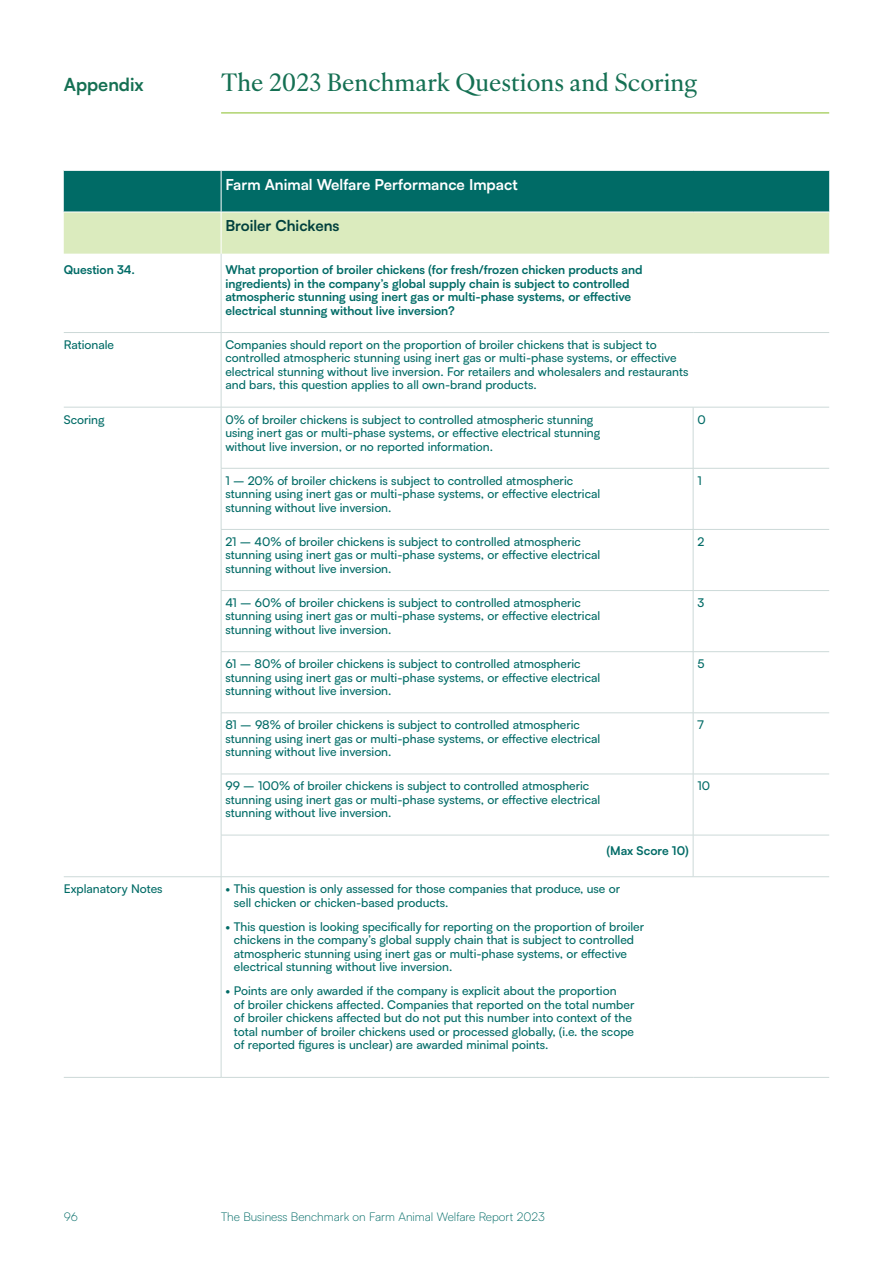
<style>
.page{position:relative;width:893px;height:1263px;background:#fff}
.page>*{position:absolute;margin:0;border:0;box-sizing:border-box;transform-origin:0 0}
.t1{font:500 24px "Ivy Ora Text";color:#157053}
.t2{font:700 18px "Satoshi";color:#157053}
.t3{font:700 15px "Satoshi";color:#fff}
.t4{font:700 15px "Satoshi";color:#00403d}
.t5{font:500 12px/13.5px "Satoshi";color:#006b66}
.t6{font:700 12px/13.5px "Satoshi";color:#006b66}
.t7{font:300 12px "Satoshi";color:#006b66}
</style>
<div class="page">
<svg style="left:64px;top:171px;width:765px;height:83px;background:#6fac93"></svg>
<hr style="left:221px;top:254px;width:1px;height:78px;background:#ccd9d8">
<hr style="left:64px;top:332px;width:157px;height:1px;background:#ccd9d8">
<hr style="left:221px;top:332px;width:472px;height:1px;background:#ccd9d8">
<hr style="left:221px;top:333px;width:1px;height:74px;background:#ccd9d8">
<hr style="left:693px;top:332px;width:136px;height:1px;background:#ccd9d8">
<hr style="left:64px;top:407px;width:157px;height:1px;background:#ccd9d8">
<hr style="left:221px;top:407px;width:472px;height:1px;background:#ccd9d8">
<hr style="left:221px;top:407px;width:1px;height:61px;background:#ccd9d8">
<hr style="left:693px;top:407px;width:136px;height:1px;background:#ccd9d8">
<hr style="left:693px;top:407px;width:1px;height:61px;background:#ccd9d8">
<hr style="left:221px;top:468px;width:472px;height:1px;background:#ccd9d8">
<hr style="left:221px;top:468px;width:1px;height:61px;background:#ccd9d8">
<hr style="left:693px;top:468px;width:136px;height:1px;background:#ccd9d8">
<hr style="left:693px;top:468px;width:1px;height:61px;background:#ccd9d8">
<hr style="left:221px;top:529px;width:472px;height:1px;background:#ccd9d8">
<hr style="left:221px;top:530px;width:1px;height:60px;background:#ccd9d8">
<hr style="left:693px;top:529px;width:136px;height:1px;background:#ccd9d8">
<hr style="left:693px;top:530px;width:1px;height:60px;background:#ccd9d8">
<hr style="left:221px;top:590px;width:472px;height:1px;background:#ccd9d8">
<hr style="left:221px;top:591px;width:1px;height:60px;background:#ccd9d8">
<hr style="left:693px;top:590px;width:136px;height:1px;background:#ccd9d8">
<hr style="left:693px;top:591px;width:1px;height:60px;background:#ccd9d8">
<hr style="left:221px;top:651px;width:472px;height:1px;background:#ccd9d8">
<hr style="left:221px;top:652px;width:1px;height:61px;background:#ccd9d8">
<hr style="left:693px;top:651px;width:136px;height:1px;background:#ccd9d8">
<hr style="left:693px;top:652px;width:1px;height:61px;background:#ccd9d8">
<hr style="left:221px;top:712px;width:472px;height:1px;background:#ccd9d8">
<hr style="left:221px;top:713px;width:1px;height:61px;background:#ccd9d8">
<hr style="left:693px;top:712px;width:136px;height:1px;background:#ccd9d8">
<hr style="left:693px;top:713px;width:1px;height:61px;background:#ccd9d8">
<hr style="left:221px;top:774px;width:472px;height:1px;background:#ccd9d8">
<hr style="left:221px;top:774px;width:1px;height:61px;background:#ccd9d8">
<hr style="left:693px;top:774px;width:136px;height:1px;background:#ccd9d8">
<hr style="left:693px;top:774px;width:1px;height:61px;background:#ccd9d8">
<hr style="left:221px;top:835px;width:472px;height:1px;background:#ccd9d8">
<hr style="left:221px;top:835px;width:1px;height:41px;background:#ccd9d8">
<hr style="left:693px;top:835px;width:136px;height:1px;background:#ccd9d8">
<hr style="left:693px;top:835px;width:1px;height:41px;background:#ccd9d8">
<hr style="left:64px;top:876px;width:157px;height:1px;background:#ccd9d8">
<hr style="left:221px;top:876px;width:472px;height:1px;background:#ccd9d8">
<hr style="left:221px;top:877px;width:1px;height:200px;background:#ccd9d8">
<hr style="left:693px;top:876px;width:136px;height:1px;background:#ccd9d8">
<hr style="left:64px;top:1077px;width:157px;height:1px;background:#ccd9d8">
<hr style="left:221px;top:1077px;width:472px;height:1px;background:#ccd9d8">
<hr style="left:693px;top:1077px;width:136px;height:1px;background:#ccd9d8">
<hr style="left:64px;top:212px;width:157px;height:1px;background:#fff">
<hr style="left:221px;top:212px;width:472px;height:1px;background:#fff">
<hr style="left:693px;top:212px;width:136px;height:1px;background:#fff">
<hr style="left:221px;top:171px;width:1px;height:41px;background:#fff">
<hr style="left:221px;top:212px;width:1px;height:42px;background:#fff">
<hr style="left:221px;top:113px;width:608px;height:1px;background:#87bd26">
<h2 class="t2" style="left:64px;top:72px;width:82px">Appendix</h2>
<h1 class="t1" style="left:221px;top:64px;width:478px">The 2023 Benchmark Questions and Scoring</h1>
<p class="t3" style="left:225px;top:173px;width:294px">Farm Animal Welfare Performance Impact</p>
<p class="t4" style="left:225px;top:215px;width:116px">Broiler Chickens</p>
<p class="t6" style="left:64px;top:262px;width:73px">Question 34.</p>
<p class="t6" style="left:225px;top:262px;width:419px">What proportion of broiler chickens (for fresh/frozen chicken products and ingredients) in the company’s global supply chain is subject to controlled atmospheric stunning using inert gas or multi-phase systems, or effective electrical stunning without live inversion?</p>
<p class="t5" style="left:64px;top:337px;width:52px">Rationale</p>
<p class="t5" style="left:225px;top:337px;width:465px">Companies should report on the proportion of broiler chickens that is subject to controlled atmospheric stunning using inert gas or multi-phase systems, or effective electrical stunning without live inversion. For retailers and wholesalers and restaurants and bars, this question applies to all own-brand products.</p>
<p class="t5" style="left:64px;top:412px;width:42px">Scoring</p>
<p class="t5" style="left:225px;top:412px;width:376px">0% of broiler chickens is subject to controlled atmospheric stunning using inert gas or multi-phase systems, or effective electrical stunning without live inversion, or no reported information.</p>
<p class="t5" style="left:697px;top:412px;width:10px">0</p>
<p class="t5" style="left:225px;top:473px;width:376px">1 – 20% of broiler chickens is subject to controlled atmospheric stunning using inert gas or multi-phase systems, or effective electrical stunning without live inversion.</p>
<p class="t5" style="left:697px;top:473px;width:6px">1</p>
<p class="t5" style="left:225px;top:534px;width:376px">21 – 40% of broiler chickens is subject to controlled atmospheric stunning using inert gas or multi-phase systems, or effective electrical stunning without live inversion.</p>
<p class="t5" style="left:697px;top:534px;width:8px">2</p>
<p class="t5" style="left:225px;top:595px;width:376px">41 – 60% of broiler chickens is subject to controlled atmospheric stunning using inert gas or multi-phase systems, or effective electrical stunning without live inversion.</p>
<p class="t5" style="left:697px;top:595px;width:8px">3</p>
<p class="t5" style="left:225px;top:656px;width:376px">61 – 80% of broiler chickens is subject to controlled atmospheric stunning using inert gas or multi-phase systems, or effective electrical stunning without live inversion.</p>
<p class="t5" style="left:697px;top:656px;width:9px">5</p>
<p class="t5" style="left:225px;top:717px;width:376px">81 – 98% of broiler chickens is subject to controlled atmospheric stunning using inert gas or multi-phase systems, or effective electrical stunning without live inversion.</p>
<p class="t5" style="left:697px;top:717px;width:8px">7</p>
<p class="t5" style="left:225px;top:779px;width:376px">99 – 100% of broiler chickens is subject to controlled atmospheric stunning using inert gas or multi-phase systems, or effective electrical stunning without live inversion.</p>
<p class="t5" style="left:697px;top:779px;width:14px">10</p>
<p class="t6" style="left:606px;top:843px;width:84px">(Max Score 10)</p>
<p class="t5" style="left:64px;top:881px;width:100px">Explanatory Notes</p>
<p class="t5" style="left:234px;top:881px;width:388px;text-indent:-9px">• This question is only assessed for those companies that produce, use or sell chicken or chicken-based products.</p>
<p class="t5" style="left:234px;top:919px;width:412px;text-indent:-9px">• This question is looking specifically for reporting on the proportion of broiler chickens in the company’s global supply chain that is subject to controlled atmospheric stunning using inert gas or multi-phase systems, or effective electrical stunning without live inversion.</p>
<p class="t5" style="left:234px;top:983px;width:402px;text-indent:-9px">• Points are only awarded if the company is explicit about the proportion<br>of broiler chickens affected. Companies that reported on the total number of broiler chickens affected but do not put this number into context of the total number of broiler chickens used or processed globally, (i.e. the scope of reported figures is unclear) are awarded minimal points.</p>
<p class="t7" style="left:64px;top:1209px;width:16px">96</p>
<p class="t7" style="left:221px;top:1209px;width:325px">The Business Benchmark on Farm Animal Welfare Report 2023</p>
</div>
